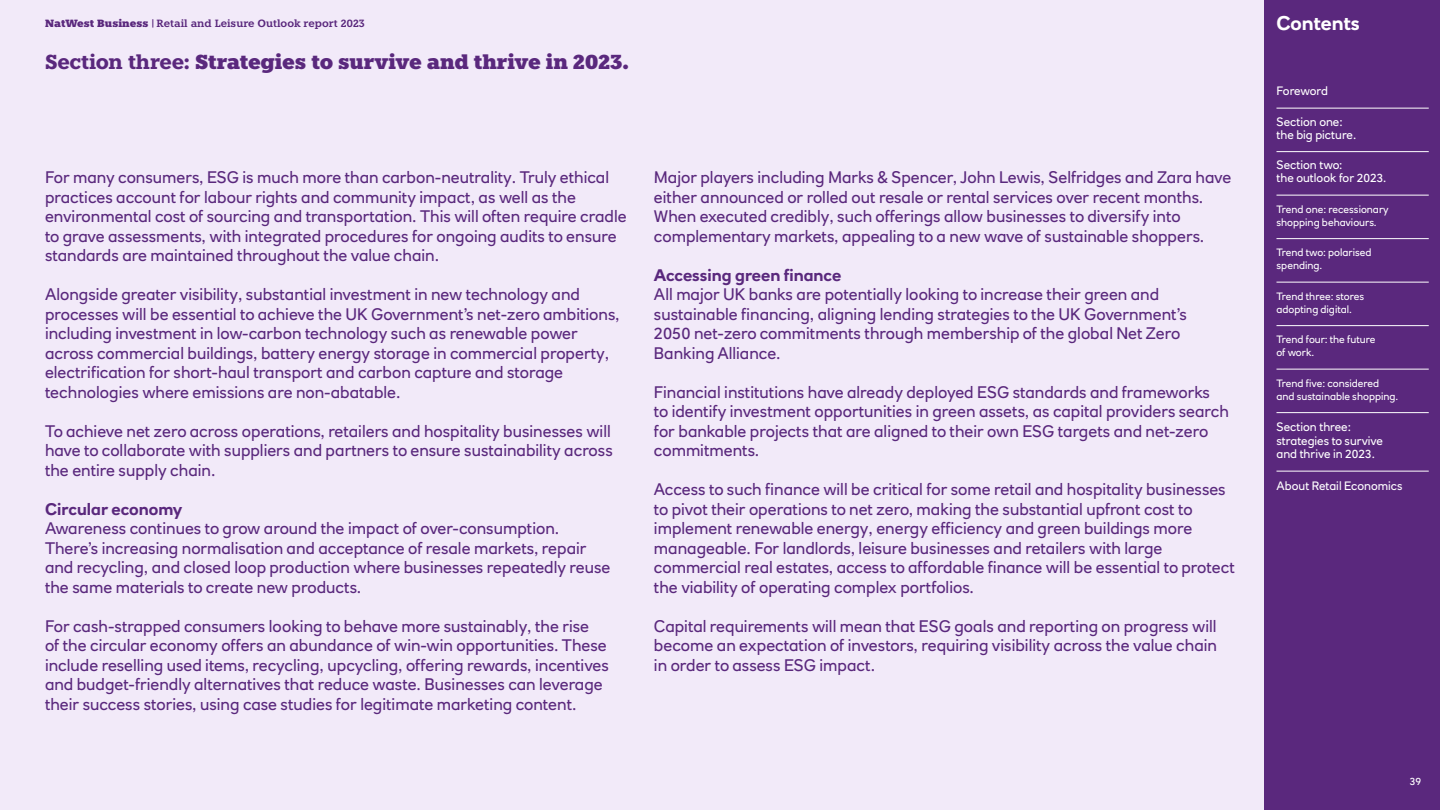
<style>
.page{position:relative;width:1440px;height:810px;background:#fff}
.page>*{position:absolute;margin:0;border:0;box-sizing:border-box;transform-origin:0 0}
.t1{font:900 20.25px "Knile";letter-spacing:-.01em;color:#5a287d}
.t2{font:700 19.5px "RN House Sans";color:#fff}
.t3{font:16.5px/19.5px "RN House Sans";color:#5a287d}
.t4{font:700 16.5px "RN House Sans";color:#5a287d}
.t5{font:12px/12.8px "RN House Sans";color:#fff}
.t6{font:12px "RN House Sans";letter-spacing:-.02em;color:#fff}
.t7{font:10.5px/12.8px "RN House Sans";color:#fff}
.t8{font:600 10.5px "Knile";color:#5a287d}
.s1{font-weight:900}
.s2{font-family:"RN House Sans";font-weight:700}
.s3{font-weight:700}
</style>
<div class="page">
<div style="left:1264px;top:0;width:176px;height:810px;background:#5a287d"></div>
<hr style="left:1276px;top:108px;width:153px;height:1px;background:#fff">
<hr style="left:1276px;top:151px;width:153px;height:1px;background:#fff">
<hr style="left:1276px;top:195px;width:153px;height:1px;background:#fff">
<hr style="left:1276px;top:238px;width:153px;height:1px;background:#fff">
<hr style="left:1276px;top:282px;width:153px;height:1px;background:#fff">
<hr style="left:1276px;top:325px;width:153px;height:1px;background:#fff">
<hr style="left:1276px;top:369px;width:153px;height:1px;background:#fff">
<hr style="left:1276px;top:412px;width:153px;height:1px;background:#fff">
<hr style="left:1276px;top:471px;width:153px;height:1px;background:#fff">
<div style="left:0;top:0;width:1264px;height:810px;background:#f2eaf9"></div>
<p class="t8" style="left:45px;top:17px;width:321px"><span class="s1">NatWest Business</span> <span class="s2">|</span> Retail and Leisure Outlook report 2023</p>
<p class="t1" style="left:45px;top:49px;width:585px"><span class="s3">Section three:</span> Strategies to survive and thrive in 2023.</p>
<p class="t3" style="left:45px;top:167px;width:583px">For many consumers, ESG is much more than carbon-neutrality. Truly ethical practices account for labour rights and community impact, as well as the environmental cost of sourcing and transportation. This will often require cradle to grave assessments, with integrated procedures for ongoing audits to ensure standards are maintained throughout the value chain.</p>
<p class="t3" style="left:45px;top:284px;width:576px">Alongside greater visibility, substantial investment in new technology and processes will be essential to achieve the UK Government’s net-zero ambitions, including investment in low-carbon technology such as renewable power across commercial buildings, battery energy storage in commercial property, electrification for short-haul transport and carbon capture and storage technologies where emissions are non-abatable.</p>
<p class="t3" style="left:45px;top:421px;width:569px">To achieve net zero across operations, retailers and hospitality businesses will have to collaborate with suppliers and partners to ensure sustainability across the entire supply chain.</p>
<p class="t4" style="left:45px;top:499px;width:139px">Circular economy</p>
<p class="t3" style="left:45px;top:518px;width:567px">Awareness continues to grow around the impact of over-consumption.<br>There’s increasing normalisation and acceptance of resale markets, repair and recycling, and closed loop production where businesses repeatedly reuse the same materials to create new products.</p>
<p class="t3" style="left:45px;top:616px;width:565px">For cash-strapped consumers looking to behave more sustainably, the rise<br>of the circular economy offers an abundance of win-win opportunities. These include reselling used items, recycling, upcycling, offering rewards, incentives and budget-friendly alternatives that reduce waste. Businesses can leverage their success stories, using case studies for legitimate marketing content.</p>
<p class="t3" style="left:654px;top:167px;width:579px">Major players including Marks &amp; Spencer, John Lewis, Selfridges and Zara have either announced or rolled out resale or rental services over recent months.<br>When executed credibly, such offerings allow businesses to diversify into complementary markets, appealing to a new wave of sustainable shoppers.</p>
<p class="t4" style="left:654px;top:265px;width:189px">Accessing green finance</p>
<p class="t3" style="left:654px;top:284px;width:534px">All major UK banks are potentially looking to increase their green and sustainable financing, aligning lending strategies to the UK Government’s 2050 net-zero commitments through membership of the global Net Zero Banking Alliance.</p>
<p class="t3" style="left:654px;top:382px;width:577px">Financial institutions have already deployed ESG standards and frameworks<br>to identify investment opportunities in green assets, as capital providers search for bankable projects that are aligned to their own ESG targets and net-zero commitments.</p>
<p class="t3" style="left:654px;top:479px;width:582px">Access to such finance will be critical for some retail and hospitality businesses to pivot their operations to net zero, making the substantial upfront cost to implement renewable energy, energy efficiency and green buildings more manageable. For landlords, leisure businesses and retailers with large commercial real estates, access to affordable finance will be essential to protect the viability of operating complex portfolios.</p>
<p class="t3" style="left:654px;top:616px;width:565px;text-align:justify">Capital requirements will mean that ESG goals and reporting on progress will become an expectation of investors, requiring visibility across the value chain in order to assess ESG impact.</p>
<p class="t2" style="left:1276px;top:11px;width:85px">Contents</p>
<p class="t6" style="left:1276px;top:84px;width:53px">Foreword</p>
<p class="t5" style="left:1276px;top:115px;width:81px">Section one: the big picture.</p>
<p class="t5" style="left:1276px;top:159px;width:112px">Section two:<br>the outlook for 2023.</p>
<p class="t7" style="left:1276px;top:203px;width:114px">Trend one: recessionary shopping behaviours.</p>
<p class="t7" style="left:1276px;top:246px;width:96px">Trend two: polarised spending.</p>
<p class="t7" style="left:1276px;top:290px;width:89px">Trend three: stores adopting digital.</p>
<p class="t7" style="left:1276px;top:333px;width:100px">Trend four: the future of work.</p>
<p class="t7" style="left:1276px;top:377px;width:123px">Trend five: considered and sustainable shopping.</p>
<p class="t5" style="left:1276px;top:420px;width:108px;line-height:13.5px">Section three: strategies to survive and thrive in 2023.</p>
<p class="t5" style="left:1276px;top:479px;width:128px">About Retail Economics</p>
<p class="t7" style="left:1410px;top:775px;width:13px">39</p>
</div>
